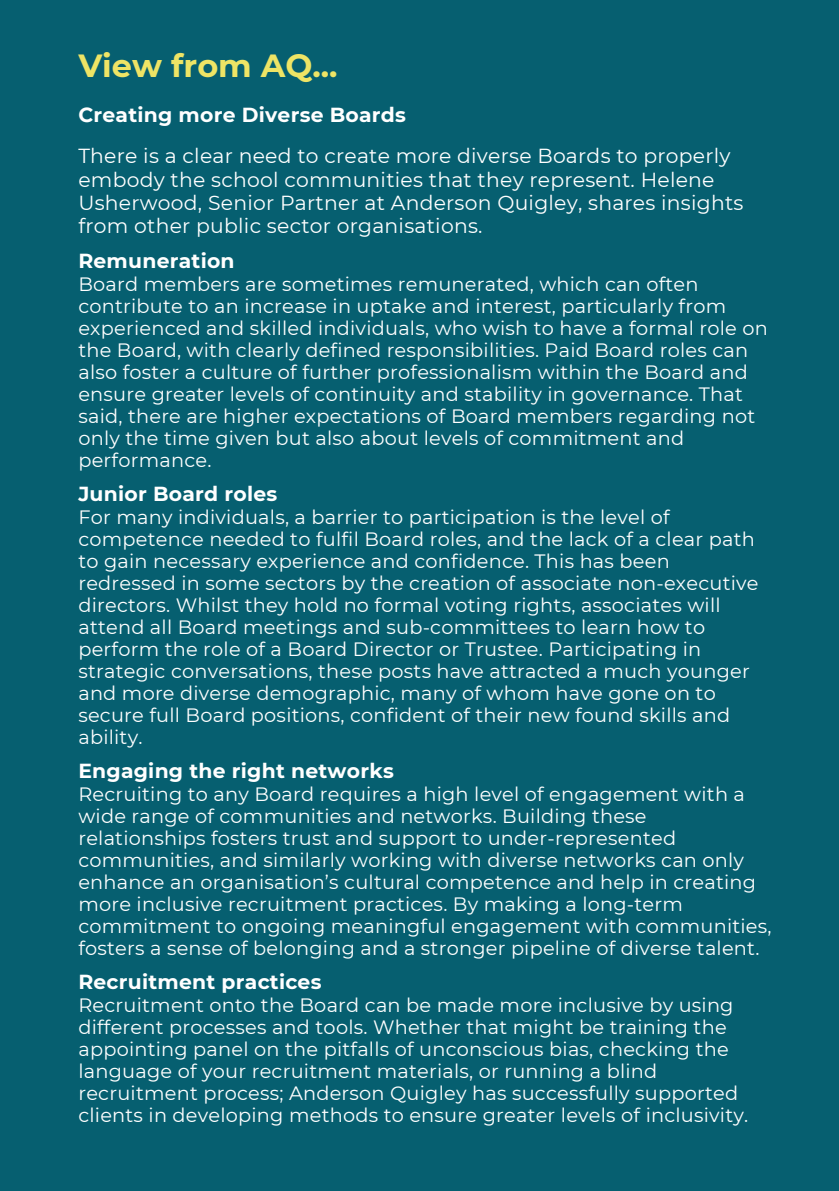
<style>
.page{position:relative;width:839px;height:1191px;background:#fff}
.page>*{position:absolute;margin:0;border:0;box-sizing:border-box;transform-origin:0 0}
.t1{font:700 32px "Montserrat";color:#eee465}
.t2{font:20.4px/23.4px "Montserrat";letter-spacing:.01em;color:#fff}
.t3{font:700 20.4px "Montserrat";letter-spacing:.01em;color:#fff}
.t4{font:19.4px/22px "Montserrat";letter-spacing:.01em;color:#fff}
</style>
<div class="page">
<div style="left:0;top:0;width:838px;height:1191px;background:#065f70"></div>
<h1 class="t1" style="left:78px;top:42px;width:261px">View from AQ...</h1>
<p class="t3" style="left:78px;top:100px;width:329px">Creating more Diverse Boards</p>
<p class="t2" style="left:78px;top:144px;width:666px">There is a clear need to create more diverse Boards to properly embody the school communities that they represent. Helene Usherwood, Senior Partner at Anderson Quigley, shares insights from other public sector organisations.</p>
<p class="t3" style="left:78px;top:246px;width:158px">Remuneration</p>
<p class="t4" style="left:78px;top:272px;width:690px">Board members are sometimes remunerated, which can often contribute to an increase in uptake and interest, particularly from experienced and skilled individuals, who wish to have a formal role on the Board, with clearly defined responsibilities. Paid Board roles can also foster a culture of further professionalism within the Board and ensure greater levels of continuity and stability in governance. That said, there are higher expectations of Board members regarding not only the time given but also about levels of commitment and performance.</p>
<p class="t3" style="left:78px;top:479px;width:200px">Junior Board roles</p>
<p class="t4" style="left:78px;top:505px;width:681px">For many individuals, a barrier to participation is the level of competence needed to fulfil Board roles, and the lack of a clear path to gain necessary experience and confidence. This has been redressed in some sectors by the creation of associate non-executive directors. Whilst they hold no formal voting rights, associates will attend all Board meetings and sub-committees to learn how to perform the role of a Board Director or Trustee. Participating in strategic conversations, these posts have attracted a much younger and more diverse demographic, many of whom have gone on to secure full Board positions, confident of their new found skills and ability.</p>
<p class="t3" style="left:78px;top:756px;width:317px">Engaging the right networks</p>
<p class="t4" style="left:78px;top:782px;width:694px">Recruiting to any Board requires a high level of engagement with a wide range of communities and networks. Building these relationships fosters trust and support to under-represented communities, and similarly working with diverse networks can only enhance an organisation’s cultural competence and help in creating more inclusive recruitment practices. By making a long-term commitment to ongoing meaningful engagement with communities, fosters a sense of belonging and a stronger pipeline of diverse talent.</p>
<p class="t3" style="left:78px;top:967px;width:244px">Recruitment practices</p>
<p class="t4" style="left:78px;top:993px;width:671px">Recruitment onto the Board can be made more inclusive by using different processes and tools. Whether that might be training the appointing panel on the pitfalls of unconscious bias, checking the language of your recruitment materials, or running a blind recruitment process; Anderson Quigley has successfully supported clients in developing methods to ensure greater levels of inclusivity.</p>
</div>
